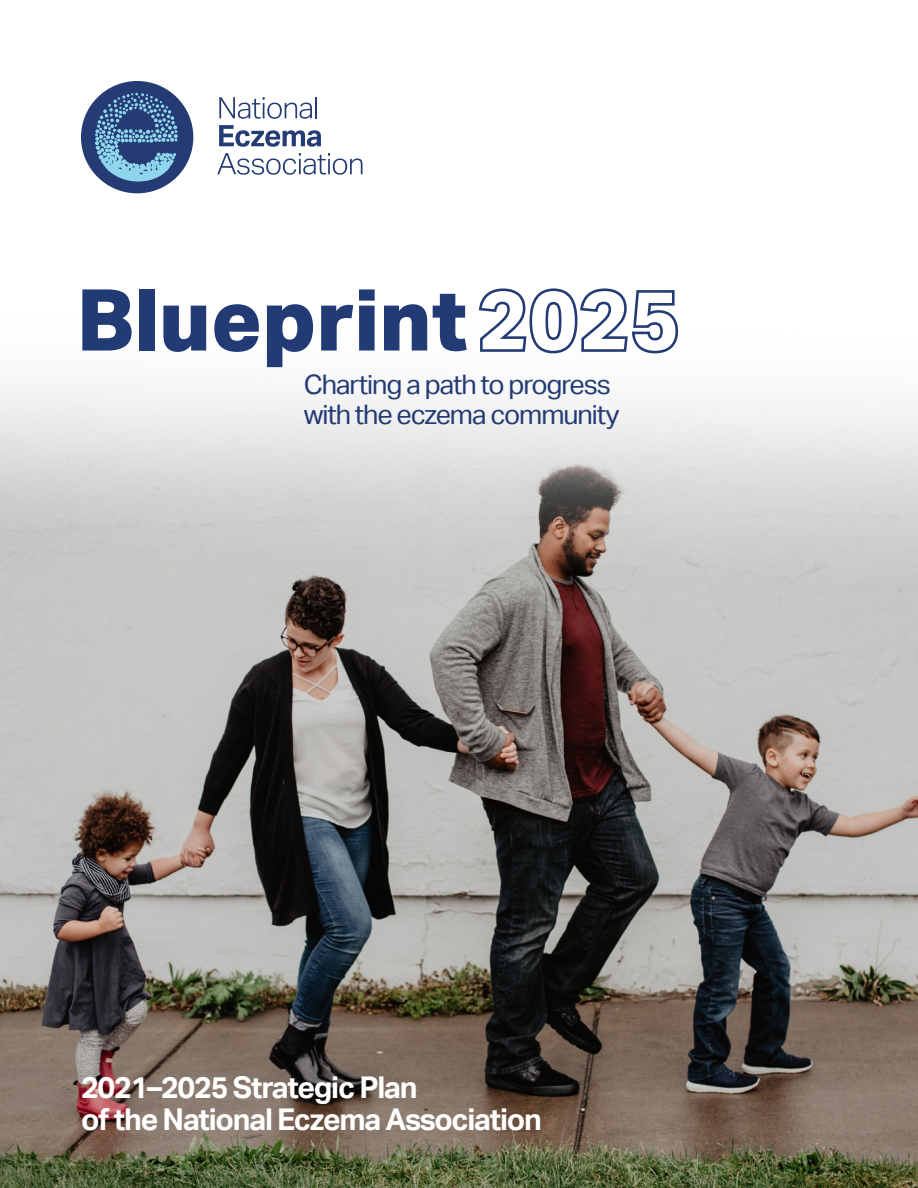
<style>
.page{position:relative;width:918px;height:1188px;background:#fff}
.page>*{position:absolute;margin:0;border:0;box-sizing:border-box;transform-origin:0 0}
.Subhead_Small{font:800 85.5px "Aktiv Grotesk";color:#233b74}
.Subhead_Small-2{font:700 30px "Aktiv Grotesk";letter-spacing:-.04em;color:#fff}
.Subhead_Small-3{font:27px/30.2px "Aktiv Grotesk";letter-spacing:-.04em;color:#233b74}
</style>
<div class="page">
<img style="left:0;top:384px;width:918px;height:804px">
<svg style="left:219px;top:97px;width:93px;height:22px"></svg>
<hr style="left:315px;top:97px;width:2px;height:21px;background:#243b73">
<svg style="left:219px;top:125px;width:102px;height:22px"></svg>
<svg style="left:217px;top:153px;width:146px;height:22px"></svg>
<div style="left:81px;top:81px;width:112px;height:112px;background:#243b73;border-radius:50%"></div>
<svg style="left:95px;top:93px;width:83px;height:89px"></svg>
<p class="Subhead_Small" style="left:77px;top:271px;width:605px">Blueprint2025</p>
<p class="Subhead_Small-3" style="left:304px;top:369px;width:317px">Charting a path to progress with the eczema community</p>
<p class="Subhead_Small-2" style="left:81px;top:1070px;width:338px">2021–2025 Strategic Plan</p>
<p class="Subhead_Small-2" style="left:81px;top:1102px;width:462px">of the National Eczema Association</p>
</div>
